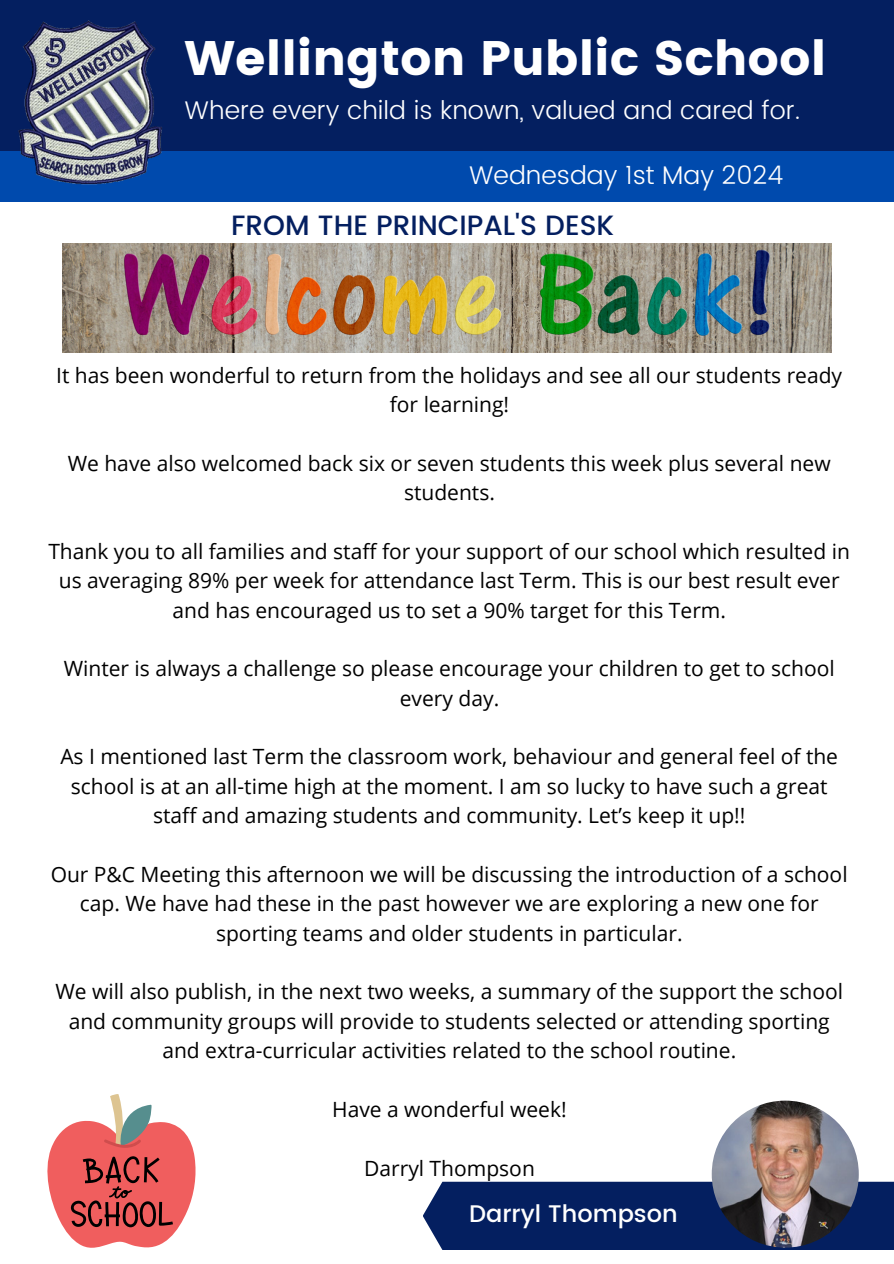
<style>
.page{position:relative;width:894px;height:1264px;background:#fff}
.page>*{position:absolute;margin:0;border:0;box-sizing:border-box;transform-origin:0 0}
.t1{font:48.3px "Poppins";color:#fff}
.t2{font:500 27.9px "Poppins";color:#041f60}
.t3{font:300 25.5px "Poppins";color:#fff}
.t4{font:500 24px "Poppins";color:#fff}
.t5{font:21px/29.4px "Open Sans";color:#000;text-align:center}
</style>
<div class="page">
<div style="left:0;top:0;width:893px;height:193px;background:#041f60"></div>
<div style="left:0;top:151px;width:893px;height:51px;background:#004aad"></div>
<img style="left:18px;top:20px;width:144px;height:165px">
<div style="left:423px;top:1181px;width:470px;height:68px;background:#041f60"></div>
<img style="left:711px;top:1100px;width:147px;height:147px;border-radius:50%">
<svg style="left:47px;top:1094px;width:149px;height:154px"></svg>
<img style="left:62px;top:244px;width:768px;height:109px">
<p class="t1" style="left:184px;top:30px;width:643px">Wellington Public School</p>
<p class="t3" style="left:184px;top:95px;width:617px">Where every child is known, valued and cared for.</p>
<p class="t3" style="left:469px;top:160px;width:316px">Wednesday 1st May 2024</p>
<p class="t2" style="left:231px;top:209px;width:384px">FROM THE PRINCIPAL'S DESK</p>
<h3 class="t5" style="left:56px;top:360px;width:787px">It has been wonderful to return from the holidays and see all our students ready for learning!</h3>
<h3 class="t5" style="left:68px;top:448px;width:764px">We have also welcomed back six or seven students this week plus several new students.</h3>
<h2 class="t5" style="left:48px;top:536px;width:802px">Thank you to all families and staff for your support of our school which resulted in us averaging 89% per week for attendance last Term. This is our best result ever and has encouraged us to set a 90% target for this Term.</h2>
<p class="t5" style="left:64px;top:653px;width:772px">Winter is always a challenge so please encourage your children to get to school every day.</p>
<p class="t5" style="left:60px;top:741px;width:779px">As I mentioned last Term the classroom work, behaviour and general feel of the school is at an all-time high at the moment. I am so lucky to have such a great staff and amazing students and community. Let’s keep it up!!</p>
<p class="t5" style="left:51px;top:859px;width:798px">Our P&amp;C Meeting this afternoon we will be discussing the introduction of a school cap. We have had these in the past however we are exploring a new one for sporting teams and older students in particular.</p>
<p class="t5" style="left:55px;top:976px;width:789px">We will also publish, in the next two weeks, a summary of the support the school and community groups will provide to students selected or attending sporting and extra-curricular activities related to the school routine.</p>
<p class="t5" style="left:332px;top:1094px;width:236px">Have a wonderful week!</p>
<p class="t5" style="left:364px;top:1152px;width:172px">Darryl Thompson</p>
<p class="t4" style="left:469px;top:1199px;width:210px">Darryl Thompson</p>
</div>
